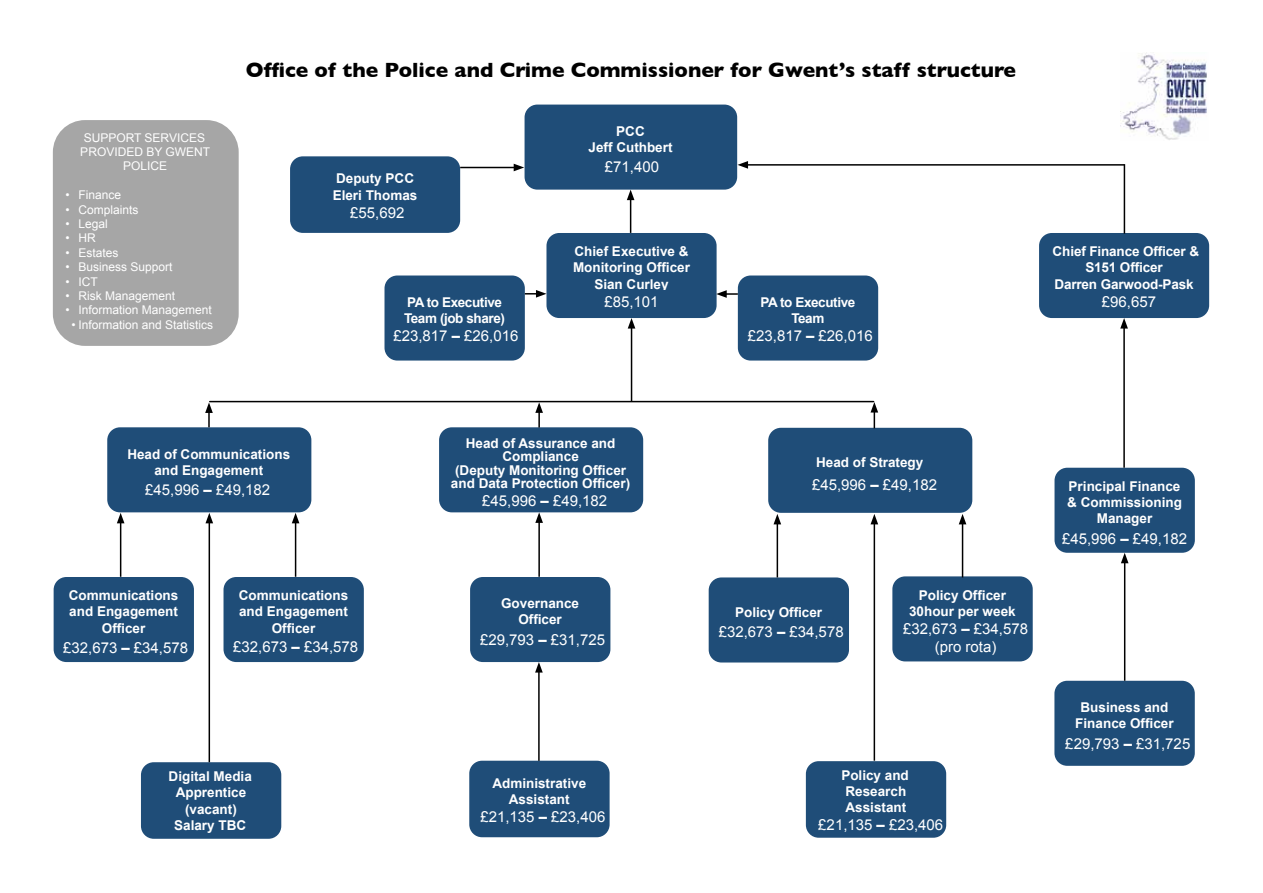
<style>
.page{position:relative;width:1263px;height:893px;background:#fff}
.page>*{position:absolute;margin:0;border:0;box-sizing:border-box;transform-origin:0 0}
.t1{font:700 21px "Gill Sans";color:#000}
.t2{font:15px "Arial";color:#fff}
.t3{font:700 13.5px/16.2px "Arial";color:#fff;text-align:center}
.t4{font:700 13.5px/16.2px "Arial";letter-spacing:-.03em;color:#fff}
.t5{font:12px/14.4px "Arial";color:#fff;text-align:center}
.s1{font-weight:400}
.s2{font-weight:700}
</style>
<div class="page">
<div style="left:290px;top:156px;width:170px;height:77px;background:#1f4d78;border-radius:13px"></div>
<div style="left:524px;top:105px;width:213px;height:85px;background:#1f4d78;border-radius:13px"></div>
<div style="left:546px;top:233px;width:171px;height:85px;background:#1f4d78;border-radius:13px"></div>
<div style="left:384px;top:275px;width:141px;height:86px;background:#1f4d78;border-radius:13px"></div>
<div style="left:738px;top:275px;width:140px;height:86px;background:#1f4d78;border-radius:13px"></div>
<div style="left:439px;top:427px;width:204px;height:85px;background:#1f4d78;border-radius:13px"></div>
<div style="left:107px;top:427px;width:204px;height:85px;background:#1f4d78;border-radius:13px"></div>
<div style="left:54px;top:577px;width:140px;height:85px;background:#1f4d78;border-radius:13px"></div>
<div style="left:223px;top:577px;width:141px;height:85px;background:#1f4d78;border-radius:13px"></div>
<div style="left:141px;top:762px;width:140px;height:77px;background:#1f4d78;border-radius:13px"></div>
<div style="left:709px;top:577px;width:140px;height:85px;background:#1f4d78;border-radius:13px"></div>
<div style="left:892px;top:576px;width:141px;height:85px;background:#1f4d78;border-radius:13px"></div>
<div style="left:806px;top:761px;width:140px;height:77px;background:#1f4d78;border-radius:13px"></div>
<div style="left:768px;top:428px;width:204px;height:85px;background:#1f4d78;border-radius:13px"></div>
<div style="left:1039px;top:233px;width:170px;height:85px;background:#1f4d78;border-radius:13px"></div>
<div style="left:1054px;top:468px;width:141px;height:85px;background:#1f4d78;border-radius:13px"></div>
<div style="left:1054px;top:681px;width:141px;height:85px;background:#1f4d78;border-radius:13px"></div>
<div style="left:470px;top:577px;width:140px;height:85px;background:#1f4d78;border-radius:13px"></div>
<div style="left:469px;top:761px;width:141px;height:76px;background:#1f4d78;border-radius:13px"></div>
<div style="left:53px;top:120px;width:186px;height:226px;background:#a6a6a6;border-radius:32px"></div>
<hr style="left:460px;top:167px;width:56px;height:1px;background:#000">
<svg style="left:514px;top:164px;width:10px;height:7px"></svg>
<hr style="left:630px;top:198px;width:1px;height:35px;background:#000">
<svg style="left:627px;top:190px;width:7px;height:10px"></svg>
<hr style="left:746px;top:164px;width:378px;height:2px;background:#000">
<svg style="left:737px;top:161px;width:11px;height:8px"></svg>
<hr style="left:1123px;top:326px;width:2px;height:142px;background:#000">
<svg style="left:1120px;top:318px;width:8px;height:11px"></svg>
<hr style="left:1124px;top:561px;width:1px;height:120px;background:#000">
<svg style="left:1121px;top:553px;width:7px;height:10px"></svg>
<hr style="left:874px;top:522px;width:1px;height:239px;background:#000">
<svg style="left:870px;top:514px;width:8px;height:10px"></svg>
<hr style="left:777px;top:522px;width:1px;height:55px;background:#000">
<svg style="left:773px;top:514px;width:8px;height:10px"></svg>
<hr style="left:962px;top:522px;width:1px;height:55px;background:#000">
<svg style="left:959px;top:514px;width:7px;height:10px"></svg>
<hr style="left:1124px;top:164px;width:1px;height:70px;background:#000">
<hr style="left:538px;top:521px;width:2px;height:56px;background:#000">
<svg style="left:535px;top:512px;width:8px;height:11px"></svg>
<hr style="left:538px;top:670px;width:2px;height:91px;background:#000">
<svg style="left:535px;top:662px;width:8px;height:11px"></svg>
<hr style="left:209px;top:521px;width:1px;height:241px;background:#000">
<svg style="left:205px;top:513px;width:8px;height:10px"></svg>
<hr style="left:295px;top:521px;width:1px;height:56px;background:#000">
<svg style="left:292px;top:513px;width:7px;height:10px"></svg>
<hr style="left:120px;top:521px;width:1px;height:56px;background:#000">
<svg style="left:117px;top:513px;width:7px;height:10px"></svg>
<svg style="left:525px;top:290px;width:21px;height:8px"></svg>
<svg style="left:716px;top:290px;width:22px;height:8px"></svg>
<svg style="left:870px;top:402px;width:8px;height:26px"></svg>
<svg style="left:535px;top:402px;width:8px;height:25px"></svg>
<svg style="left:205px;top:402px;width:8px;height:25px"></svg>
<hr style="left:631px;top:326px;width:1px;height:75px;background:#000">
<svg style="left:628px;top:318px;width:7px;height:11px"></svg>
<hr style="left:210px;top:401px;width:664px;height:1px;background:#000">
<img style="left:1120px;top:53px;width:87px;height:87px">
<p class="t5" style="left:80px;top:130px;width:131px">SUPPORT SERVICES<br>PROVIDED BY GWENT<br>POLICE</p>
<p class="t5" style="left:66px;top:188px;width:57px">• Finance</p>
<p class="t5" style="left:66px;top:202px;width:74px">• Complaints</p>
<p class="t5" style="left:66px;top:217px;width:44px">• Legal</p>
<p class="t5" style="left:66px;top:231px;width:32px">• HR</p>
<p class="t5" style="left:66px;top:245px;width:54px">• Estates</p>
<p class="t5" style="left:66px;top:260px;width:108px">• Business Support</p>
<p class="t5" style="left:66px;top:274px;width:34px">• ICT</p>
<p class="t5" style="left:66px;top:289px;width:111px">• Risk Management</p>
<p class="t5" style="left:66px;top:303px;width:148px">• Information Management</p>
<p class="t5" style="left:72px;top:317px;width:143px">• Information and Statistics</p>
<p class="t1" style="left:246px;top:53px;width:772px">Office of the Police and Crime Commissioner for Gwent’s staff structure</p>
<p class="t3" style="left:333px;top:171px;width:86px">Deputy PCC<br>Eleri Thomas £55,692</p>
<p class="t2" style="left:350px;top:203px;width:56px">£55,692</p>
<p class="t3" style="left:589px;top:123px;width:85px">PCC<br>Jeff Cuthbert £71,400</p>
<p class="t2" style="left:605px;top:157px;width:56px">£71,400</p>
<p class="t3" style="left:1053px;top:244px;width:148px">Chief Finance Officer &amp;<br>S151 Officer<br>Darren Garwood-Pask £94,299</p>
<p class="t3" style="left:573px;top:244px;width:119px">Chief Executive &amp;<br>Monitoring Officer<br>Sian Curley</p>
<p class="t4" style="left:407px;top:294px;width:96px">PA to Executive</p>
<p class="t3" style="left:607px;top:292px;width:50px">£83,025</p>
<p class="t4" style="left:401px;top:311px;width:109px">Team (job share) (£23,235<span class="s1">‒</span>£25,380)</p>
<p class="t2" style="left:604px;top:292px;width:56px">£85,101</p>
<p class="t2" style="left:1102px;top:292px;width:56px">£96,657</p>
<p class="t4" style="left:754px;top:294px;width:109px;text-align:center">PA to Executive<br>Team (£23,235<span class="s1">‒</span>£25,380)</p>
<p class="t2" style="left:393px;top:326px;width:126px">£23,817 <span class="s2">‒</span> £26,016</p>
<p class="t2" style="left:748px;top:326px;width:126px">£23,817 <span class="s2">‒</span> £26,016</p>
<p class="t3" style="left:127px;top:446px;width:164px">Head of Communications and Engagement (£44,874‒£47,982)</p>
<p class="t2" style="left:145px;top:480px;width:126px">£45,996 <span class="s2">‒</span> £49,182</p>
<p class="t3" style="left:451px;top:437px;width:181px;line-height:13.5px">Head of Assurance and<br>Compliance<br>(Deputy Monitoring Officer and Data Protection Officer) (£44,874‒£47,982)</p>
<p class="t2" style="left:482px;top:491px;width:126px">£45,996 <span class="s2">‒</span> £49,182</p>
<p class="t3" style="left:813px;top:455px;width:116px;text-align:left">Head of Strategy (£44,874‒£47,982)</p>
<p class="t2" style="left:812px;top:475px;width:126px">£45,996 <span class="s2">‒</span> £49,182</p>
<p class="t3" style="left:907px;top:587px;width:111px">Policy Officer<br>30hour per week (£31,875‒£33,732 pro rata)</p>
<p class="t3" style="left:67px;top:588px;width:116px">Communications and Engagement<br>Officer (£31,875‒£33,732)</p>
<p class="t3" style="left:236px;top:588px;width:116px">Communications and Engagement<br>Officer (£31,875‒£33,732)</p>
<p class="t3" style="left:483px;top:596px;width:116px">Governance<br>Officer (£29,064<span class="s1">‒</span>£30,951)</p>
<p class="t3" style="left:722px;top:604px;width:116px">Policy Officer (£31,875‒£33,732)</p>
<p class="t2" style="left:719px;top:622px;width:126px">£32,673 <span class="s2">‒</span> £34,578</p>
<p class="t2" style="left:903px;top:619px;width:126px">£32,673 <span class="s2">‒</span> £34,578</p>
<p class="t2" style="left:480px;top:630px;width:126px">£29,793 <span class="s2">‒</span> £31,725</p>
<p class="t2" style="left:63px;top:638px;width:126px">£32,673 <span class="s2">‒</span> £34,578</p>
<p class="t2" style="left:233px;top:637px;width:126px">£32,673 <span class="s2">‒</span> £34,578</p>
<p class="t2" style="left:935px;top:637px;width:63px">(pro rota)</p>
<p class="t3" style="left:169px;top:769px;width:85px">Digital Media<br>Apprentice (vacant)<br>Salary TBC</p>
<p class="t3" style="left:482px;top:775px;width:116px">Administrative<br>Assistant (£20,619<span class="s1">‒</span>£22,833)</p>
<p class="t2" style="left:480px;top:807px;width:126px">£21,135 <span class="s2">‒</span> £23,406</p>
<p class="t3" style="left:818px;top:768px;width:116px">Policy and<br>Research<br>Assistant (£20,619<span class="s1">‒</span>£22,833)</p>
<p class="t2" style="left:818px;top:815px;width:126px">£21,135 <span class="s2">‒</span> £23,406</p>
<p class="t3" style="left:1067px;top:478px;width:116px">Principal Finance &amp; Commissioning<br>Manager (£38,619<span class="s1">‒</span>£41,739)</p>
<p class="t2" style="left:1062px;top:529px;width:126px">£45,996 <span class="s2">‒</span> £49,182</p>
<p class="t3" style="left:1067px;top:700px;width:116px">Business and<br>Finance Officer (£29,604<span class="s1">‒</span>£30,951)</p>
<p class="t2" style="left:1065px;top:734px;width:126px">£29,793 <span class="s2">‒</span> £31,725</p>
</div>
